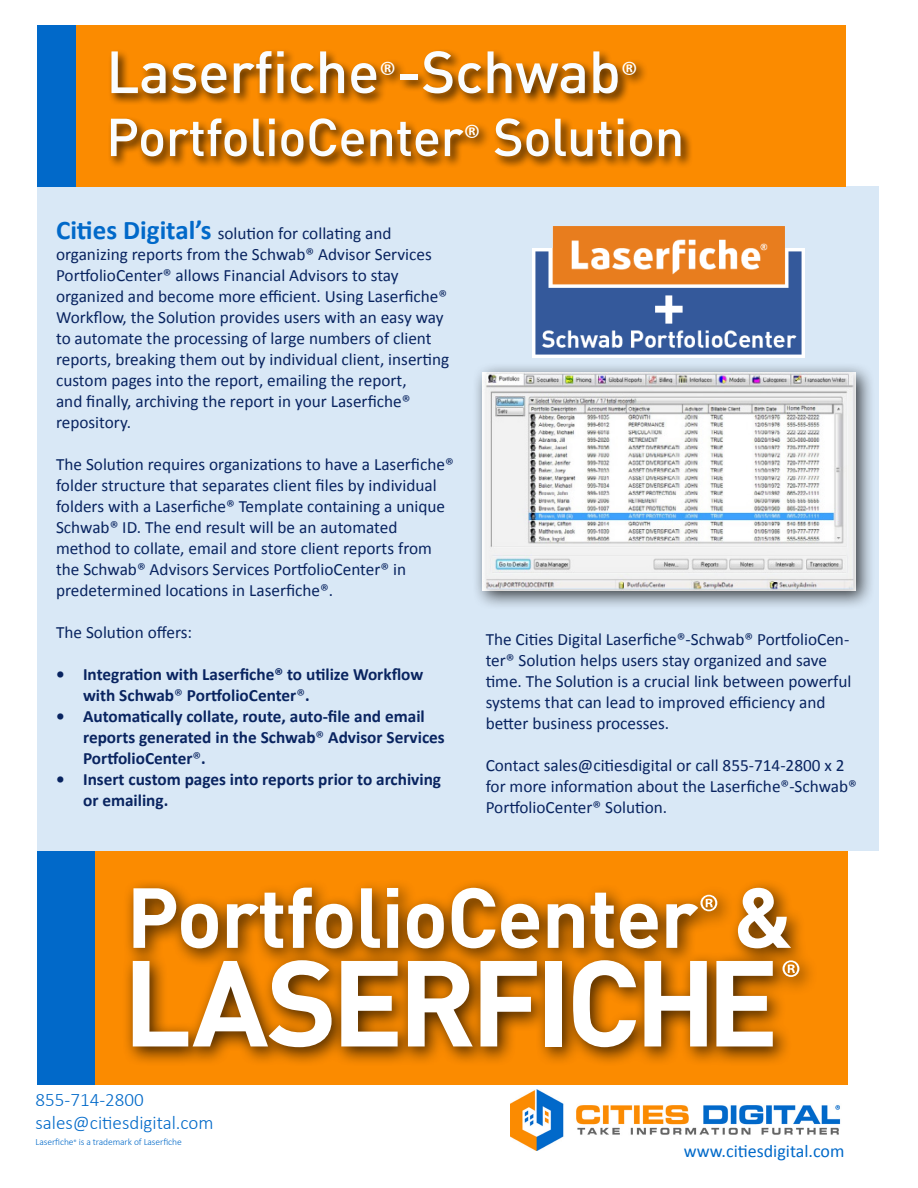
<style>
.page{position:relative;width:918px;height:1188px;background:#fff}
.page>*{position:absolute;margin:0;border:0;box-sizing:border-box;transform-origin:0 0}
.t1{font:700 83.7px "DINOT";letter-spacing:-.015em;color:#fff}
.t2{font:500 58.5px "DINOT";letter-spacing:-.01em;color:#fafdff}
.t3{font:500 52.5px "DINOT";letter-spacing:-.01em;color:#fafdff}
.t4{font:50.25px "Myriad Pro";color:#fff}
.t5{font:300 19.05px/23px "Calibri";color:#0169c9}
.t6{font:18px "Calibri";color:#0169c9}
.t7{font:17.25px/21px "Calibri";color:#092460}
.t8{font:700 17.25px/21px "Calibri";color:#092460}
.t9{font:300 9.6px "Calibri";letter-spacing:-.01em;color:#0169c9}
.s1{font-family:"Calibri";font-weight:400;font-size:35.25px;color:#fff}
.s2{font-weight:700;font-size:27px;color:#0169c9}
.s3{font-weight:400}
</style>
<div class="page">
<div style="left:37px;top:187px;width:842px;height:664px;background:#d9e8f6"></div>
<div style="left:39px;top:25px;width:807px;height:162px;background:#fb8b00"></div>
<div style="left:108px;top:48px;width:585px;height:122px;background:#000;opacity:.75"></div>
<div style="left:37px;top:25px;width:39px;height:162px;background:#0169c9"></div>
<div style="left:42px;top:851px;width:805px;height:234px;background:#fb8b00"></div>
<div style="left:37px;top:851px;width:58px;height:234px;background:#0169c9"></div>
<div style="left:471px;top:362px;width:404px;height:248px;background:#000;opacity:.75"></div>
<img style="left:482px;top:373px;width:374px;height:217px">
<img style="left:533px;top:226px;width:271px;height:131px">
<img style="left:510px;top:1090px;width:331px;height:61px">
<div style="left:122px;top:878px;width:697px;height:189px;background:#000;opacity:.75"></div>
<svg style="left:133px;top:960px;width:199px;height:87px"></svg>
<svg style="left:341px;top:961px;width:57px;height:85px;background:#e2c5a2"></svg>
<svg style="left:408px;top:961px;width:65px;height:85px;background:#dfc3a0"></svg>
<svg style="left:481px;top:961px;width:56px;height:85px;background:#e0b784"></svg>
<div style="left:545px;top:961px;width:17px;height:85px;background:#fff"></div>
<svg style="left:573px;top:960px;width:63px;height:87px"></svg>
<svg style="left:644px;top:961px;width:63px;height:85px;background:#e8c69b"></svg>
<svg style="left:716px;top:961px;width:57px;height:85px;background:#e2c5a2"></svg>
<h2 class="t2" style="left:106px;top:32px;width:534px">Laserfiche<span class="s1">®</span>-Schwab<span class="s1">®</span></h2>
<h3 class="t3" style="left:106px;top:101px;width:580px">PortfolioCenter<span class="s1">®</span> Solution</h3>
<p class="t7" style="left:56px;top:223px;width:395px"><span class="s2">Cities Digital’s</span> solution for collating and organizing reports from the Schwab® Advisor Services PortfolioCenter® allows Financial Advisors to stay organized and become more efficient. Using Laserfiche® Workflow, the Solution provides users with an easy way to automate the processing of large numbers of client reports, breaking them out by individual client, inserting custom pages into the report, emailing the report,<br>and finally, archiving the report in your Laserfiche® repository.</p>
<p class="t7" style="left:56px;top:454px;width:399px">The Solution requires organizations to have a Laserfiche® folder structure that separates client files by individual folders with a Laserfiche® Template containing a unique Schwab® ID. The end result will be an automated method to collate, email and store client reports from the Schwab® Advisors Services PortfolioCenter® in predetermined locations in Laserfiche®.</p>
<p class="t7" style="left:56px;top:622px;width:138px">The Solution offers:</p>
<p class="t8" style="left:83px;top:664px;width:342px;text-indent:-27px">• Integration with Laserfiche® to utilize Workflow with Schwab<span class="s3">®</span> PortfolioCenter<span class="s3">®</span>.</p>
<p class="t8" style="left:83px;top:706px;width:363px;text-indent:-27px">• Automatically collate, route, auto-file and email reports generated in the Schwab<span class="s3">®</span> Advisor Services<br>PortfolioCenter<span class="s3">®</span>.</p>
<p class="t8" style="left:83px;top:769px;width:360px;text-indent:-27px">• Insert custom pages into reports prior to archiving or emailing.</p>
<p class="t7" style="left:486px;top:629px;width:367px">The Cities Digital Laserfiche®-Schwab® PortfolioCen&shy;ter® Solution helps users stay organized and save time. The Solution is a crucial link between powerful systems that can lead to improved efficiency and better business processes.</p>
<p class="t7" style="left:486px;top:755px;width:373px">Contact sales@citiesdigital or call 855-714-2800 x 2 for more information about the Laserfiche®-Schwab®<br>PortfolioCenter® Solution.</p>
<h1 class="t1" style="left:127px;top:861px;width:668px">PortfolioCenter &amp;</h1>
<h3 class="t4" style="left:780px;top:947px;width:23px">®</h3>
<h3 class="t4" style="left:698px;top:881px;width:23px">®</h3>
<p class="t5" style="left:36px;top:1088px;width:179px">855-714-2800 sales@citiesdigital.com</p>
<p class="t9" style="left:36px;top:1136px;width:148px">Laserfiche<sup>®</sup> is a trademark of Laserfiche</p>
<p class="t6" style="left:684px;top:1139px;width:162px">www.citiesdigital.com</p>
</div>
